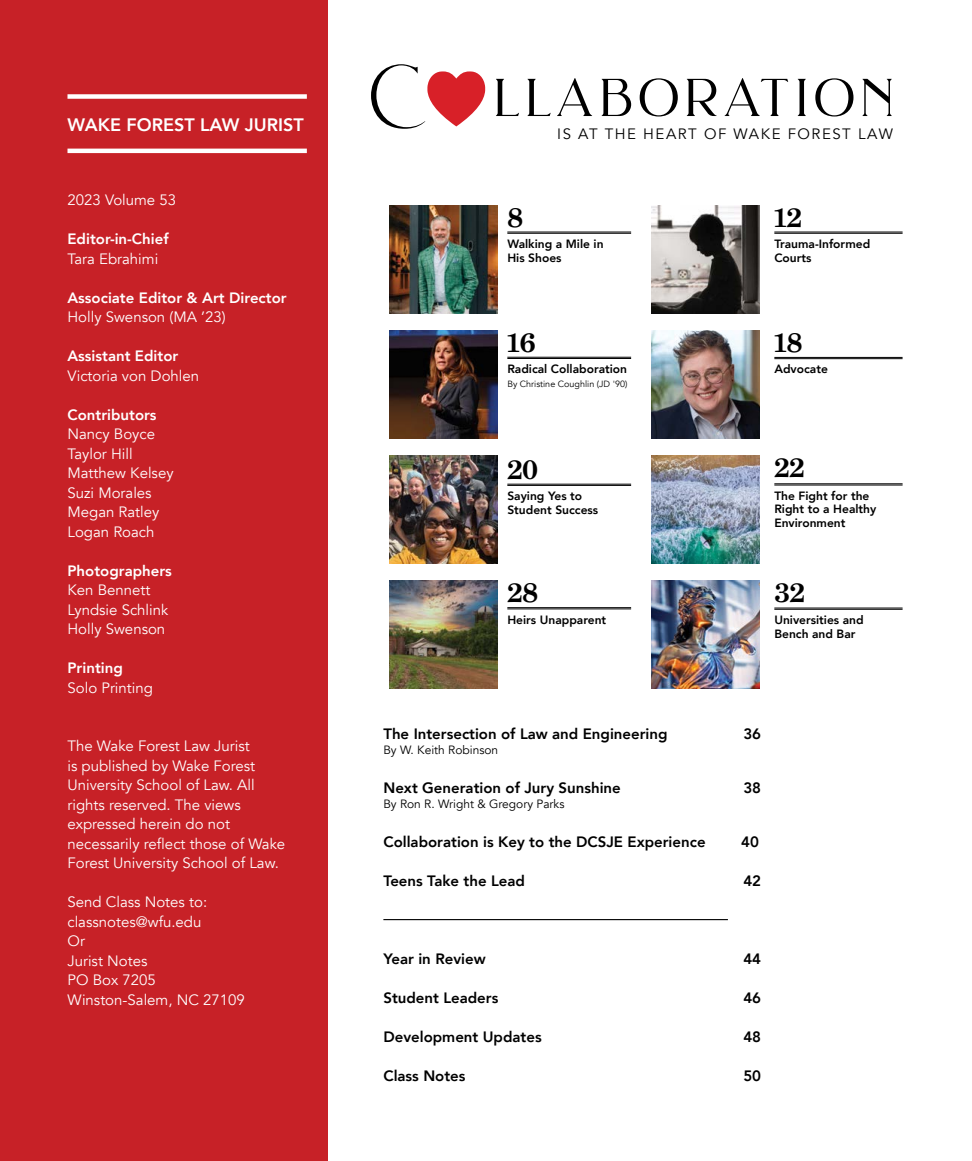
<style>
.page{position:relative;width:972px;height:1161px;background:#fff}
.page>*{position:absolute;margin:0;border:0;box-sizing:border-box;transform-origin:0 0}
.body{font:700 27px "Grad";color:#000}
.body-2{font:800 18px "Avenir";color:#fff}
.body-3{font:15px/19.5px "Avenir";color:#fff}
.body-4{font:800 15px "Avenir";color:#000}
.body-5{font:800 15px "Avenir";color:#fff}
.body-6{font:15px "Avenir";letter-spacing:.1em;color:#000}
.body-7{font:800 12px/13.5px "Avenir";color:#000}
.body-8{font:12px "Avenir";color:#000}
.body-9{font:9px "Avenir";color:#000}
</style>
<div class="page">
<div style="left:0;top:0;width:327px;height:1161px;background:#c72127"></div>
<div style="left:68px;top:94px;width:239px;height:5px;background:#fff"></div>
<hr style="left:68px;top:149px;width:239px;height:4px;background:#fff">
<img style="left:389px;top:205px;width:108px;height:108px">
<img style="left:389px;top:330px;width:108px;height:108px">
<img style="left:389px;top:455px;width:108px;height:108px">
<img style="left:652px;top:205px;width:108px;height:108px">
<img style="left:652px;top:330px;width:108px;height:108px">
<img style="left:652px;top:455px;width:108px;height:108px">
<img style="left:389px;top:581px;width:108px;height:108px">
<img style="left:652px;top:581px;width:108px;height:108px">
<svg style="left:371px;top:64px;width:521px;height:65px"></svg>
<hr style="left:383px;top:919px;width:345px;height:1px;background:#000">
<hr style="left:507px;top:232px;width:124px;height:1px;background:#000">
<hr style="left:507px;top:233px;width:124px;height:1px;background:#000">
<hr style="left:507px;top:357px;width:124px;height:1px;background:#000">
<hr style="left:507px;top:358px;width:124px;height:1px;background:#000">
<hr style="left:507px;top:484px;width:124px;height:1px;background:#000">
<hr style="left:507px;top:485px;width:124px;height:1px;background:#000">
<hr style="left:507px;top:607px;width:124px;height:1px;background:#000">
<hr style="left:507px;top:609px;width:124px;height:1px;background:#000">
<hr style="left:774px;top:232px;width:129px;height:1px;background:#000">
<hr style="left:774px;top:233px;width:129px;height:1px;background:#000">
<hr style="left:774px;top:357px;width:129px;height:1px;background:#000">
<hr style="left:774px;top:358px;width:129px;height:1px;background:#000">
<hr style="left:774px;top:484px;width:129px;height:1px;background:#000">
<hr style="left:774px;top:485px;width:129px;height:1px;background:#000">
<hr style="left:774px;top:608px;width:129px;height:1px;background:#000">
<hr style="left:774px;top:609px;width:129px;height:1px;background:#000">
<p class="body-2" style="left:68px;top:111px;width:238px">WAKE FOREST LAW JURIST</p>
<p class="body-3" style="left:68px;top:190px;width:110px">2023 Volume 53</p>
<p class="body-5" style="left:68px;top:227px;width:103px">Editor-in-Chief</p>
<p class="body-3" style="left:68px;top:249px;width:92px">Tara Ebrahimi</p>
<p class="body-5" style="left:68px;top:286px;width:221px">Associate Editor &amp; Art Director</p>
<p class="body-3" style="left:68px;top:307px;width:160px">Holly Swenson (MA ’23)</p>
<p class="body-5" style="left:68px;top:344px;width:112px">Assistant Editor</p>
<p class="body-3" style="left:68px;top:366px;width:133px">Victoria von Dohlen</p>
<p class="body-5" style="left:68px;top:403px;width:91px">Contributors</p>
<p class="body-3" style="left:68px;top:424px;width:89px">Nancy Boyce</p>
<p class="body-3" style="left:68px;top:444px;width:67px">Taylor Hill</p>
<p class="body-3" style="left:68px;top:463px;width:108px">Matthew Kelsey</p>
<p class="body-3" style="left:68px;top:483px;width:86px">Suzi Morales</p>
<p class="body-3" style="left:68px;top:502px;width:93px">Megan Ratley</p>
<p class="body-3" style="left:68px;top:522px;width:89px">Logan Roach</p>
<p class="body-5" style="left:68px;top:559px;width:106px">Photographers</p>
<p class="body-3" style="left:68px;top:580px;width:85px">Ken Bennett</p>
<p class="body-3" style="left:68px;top:600px;width:102px">Lyndsie Schlink</p>
<p class="body-3" style="left:68px;top:619px;width:99px">Holly Swenson</p>
<p class="body-5" style="left:68px;top:656px;width:57px">Printing</p>
<p class="body-3" style="left:68px;top:678px;width:87px">Solo Printing</p>
<p class="body-3" style="left:68px;top:736px;width:219px">The Wake Forest Law Jurist<br>is published by Wake Forest<br>University School of Law. All rights reserved. The views expressed herein do not necessarily reflect those of Wake<br>Forest University School of Law.</p>
<p class="body-3" style="left:68px;top:892px;width:141px">Send Class Notes to:</p>
<p class="body-3" style="left:68px;top:912px;width:135px">classnotes@wfu.edu</p>
<p class="body-3" style="left:68px;top:931px;width:19px">Or</p>
<p class="body-3" style="left:68px;top:951px;width:81px">Jurist Notes</p>
<p class="body-3" style="left:68px;top:970px;width:90px">PO Box 7205</p>
<p class="body-3" style="left:68px;top:990px;width:179px">Winston-Salem, NC 27109</p>
<p class="body-6" style="left:557px;top:125px;width:337px">IS AT THE HEART OF WAKE FOREST LAW</p>
<p class="body" style="left:507px;top:200px;width:17px">8</p>
<p class="body" style="left:774px;top:200px;width:29px">12</p>
<p class="body-7" style="left:507px;top:237px;width:98px">Walking a Mile in<br>His Shoes</p>
<p class="body-7" style="left:774px;top:237px;width:97px">Trauma-Informed<br>Courts</p>
<p class="body" style="left:507px;top:325px;width:30px">16</p>
<p class="body" style="left:774px;top:325px;width:29px">18</p>
<p class="body-7" style="left:507px;top:363px;width:121px">Radical Collaboration</p>
<p class="body-9" style="left:507px;top:378px;width:122px">By Christine Coughlin (JD '90)</p>
<p class="body-7" style="left:774px;top:363px;width:55px">Advocate</p>
<p class="body" style="left:507px;top:453px;width:32px">20</p>
<p class="body" style="left:774px;top:450px;width:32px">22</p>
<p class="body-7" style="left:507px;top:489px;width:92px">Saying Yes to<br>Student Success</p>
<p class="body-7" style="left:774px;top:489px;width:104px">The Fight for the<br>Right to a Healthy<br>Environment</p>
<p class="body" style="left:507px;top:576px;width:32px">28</p>
<p class="body" style="left:774px;top:576px;width:32px">32</p>
<p class="body-7" style="left:507px;top:613px;width:100px">Heirs Unapparent</p>
<p class="body-7" style="left:774px;top:613px;width:91px">Universities and<br>Bench and Bar</p>
<p class="body-4" style="left:383px;top:722px;width:286px">The Intersection of Law and Engineering</p>
<p class="body-4" style="left:743px;top:722px;width:19px">36</p>
<p class="body-8" style="left:383px;top:743px;width:116px">By W. Keith Robinson</p>
<p class="body-4" style="left:383px;top:776px;width:239px">Next Generation of Jury Sunshine</p>
<p class="body-4" style="left:743px;top:776px;width:19px">38</p>
<p class="body-8" style="left:383px;top:797px;width:183px">By Ron R. Wright &amp; Gregory Parks</p>
<p class="body-4" style="left:383px;top:830px;width:324px">Collaboration is Key to the DCSJE Experience</p>
<p class="body-4" style="left:741px;top:830px;width:19px">40</p>
<p class="body-4" style="left:383px;top:869px;width:143px">Teens Take the Lead</p>
<p class="body-4" style="left:743px;top:869px;width:19px">42</p>
<p class="body-4" style="left:383px;top:947px;width:104px">Year in Review</p>
<p class="body-4" style="left:743px;top:947px;width:19px">44</p>
<p class="body-4" style="left:383px;top:986px;width:117px">Student Leaders</p>
<p class="body-4" style="left:743px;top:986px;width:19px">46</p>
<p class="body-4" style="left:383px;top:1025px;width:160px">Development Updates</p>
<p class="body-4" style="left:743px;top:1025px;width:19px">48</p>
<p class="body-4" style="left:383px;top:1064px;width:84px">Class Notes</p>
<p class="body-4" style="left:743px;top:1064px;width:19px">50</p>
</div>
